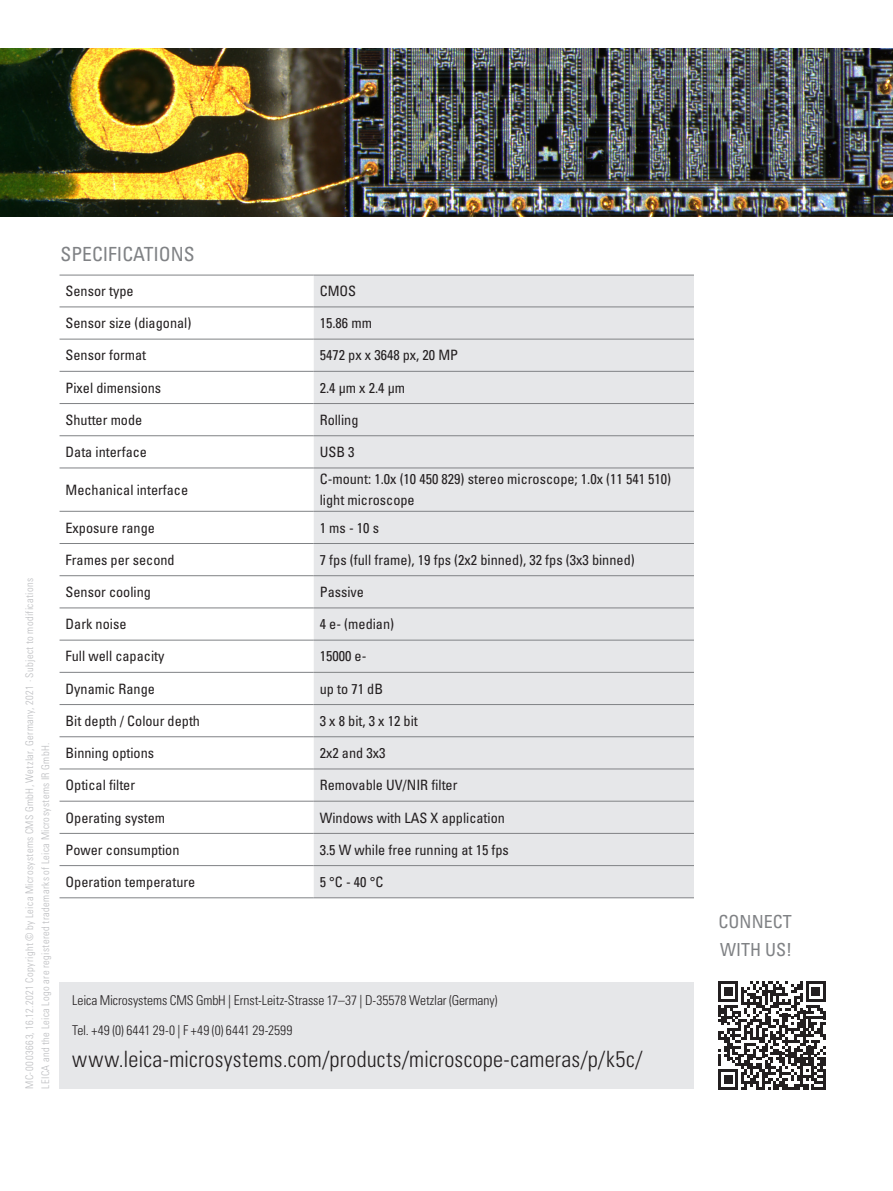
<style>
.page{position:relative;width:893px;height:1191px;background:#fff}
.page>*{position:absolute;margin:0;border:0;box-sizing:border-box;transform-origin:0 0}
.t1{font:300 condensed 22.5px "Univers LT Std";letter-spacing:.01em;color:#231f20}
.Header_Grey_Left_Ali{font:condensed 19.5px "Univers LT Std";color:#808285}
.t2{font:condensed 18px/27.8px "Univers LT Std";color:#808285}
.Table_black{font:condensed 14.25px/21px "Univers LT Std";color:#231f20}
.Backpage_Address{font:300 condensed 13.5px "Univers LT Std";color:#231f20}
.BP_Copyright{font:300 condensed 10.5px "Univers LT Std";letter-spacing:.04em;color:#bcbdc0}
</style>
<div class="page">
<svg style="left:718px;top:981px;width:108px;height:108px"></svg>
<hr style="left:823px;top:1069px;width:3px;height:20px;background:#231f20">
<div style="left:60px;top:982px;width:634px;height:107px;background:#e6e7e9"></div>
<div style="left:314px;top:276px;width:380px;height:621px;background:#e6e7e9"></div>
<hr style="left:60px;top:865px;width:254px;height:1px;background:#808285">
<hr style="left:314px;top:865px;width:380px;height:1px;background:#808285">
<hr style="left:60px;top:897px;width:254px;height:1px;background:#808285">
<hr style="left:314px;top:897px;width:380px;height:1px;background:#808285">
<hr style="left:314px;top:307px;width:380px;height:1px;background:#808285">
<hr style="left:314px;top:339px;width:380px;height:1px;background:#808285">
<hr style="left:314px;top:371px;width:380px;height:1px;background:#808285">
<hr style="left:314px;top:403px;width:380px;height:1px;background:#808285">
<hr style="left:60px;top:307px;width:254px;height:1px;background:#808285">
<hr style="left:60px;top:339px;width:254px;height:1px;background:#808285">
<hr style="left:60px;top:371px;width:254px;height:1px;background:#808285">
<hr style="left:60px;top:403px;width:254px;height:1px;background:#808285">
<hr style="left:60px;top:435px;width:254px;height:1px;background:#808285">
<hr style="left:60px;top:468px;width:254px;height:1px;background:#808285">
<hr style="left:60px;top:511px;width:254px;height:1px;background:#808285">
<hr style="left:60px;top:543px;width:254px;height:1px;background:#808285">
<hr style="left:60px;top:575px;width:254px;height:1px;background:#808285">
<hr style="left:60px;top:607px;width:254px;height:1px;background:#808285">
<hr style="left:60px;top:640px;width:254px;height:1px;background:#808285">
<hr style="left:60px;top:672px;width:254px;height:1px;background:#808285">
<hr style="left:60px;top:704px;width:254px;height:1px;background:#808285">
<hr style="left:60px;top:736px;width:254px;height:1px;background:#808285">
<hr style="left:60px;top:768px;width:254px;height:1px;background:#808285">
<hr style="left:60px;top:801px;width:254px;height:1px;background:#808285">
<hr style="left:314px;top:435px;width:380px;height:1px;background:#808285">
<hr style="left:314px;top:468px;width:380px;height:1px;background:#808285">
<hr style="left:314px;top:511px;width:380px;height:1px;background:#808285">
<hr style="left:314px;top:543px;width:380px;height:1px;background:#808285">
<hr style="left:314px;top:575px;width:380px;height:1px;background:#808285">
<hr style="left:314px;top:607px;width:380px;height:1px;background:#808285">
<hr style="left:314px;top:640px;width:380px;height:1px;background:#808285">
<hr style="left:314px;top:672px;width:380px;height:1px;background:#808285">
<hr style="left:314px;top:704px;width:380px;height:1px;background:#808285">
<hr style="left:314px;top:736px;width:380px;height:1px;background:#808285">
<hr style="left:314px;top:768px;width:380px;height:1px;background:#808285">
<hr style="left:314px;top:801px;width:380px;height:1px;background:#808285">
<hr style="left:60px;top:833px;width:254px;height:1px;background:#808285">
<hr style="left:314px;top:833px;width:380px;height:1px;background:#808285">
<hr style="left:60px;top:275px;width:254px;height:1px;background:#808285">
<hr style="left:314px;top:275px;width:380px;height:1px;background:#808285">
<img style="left:0;top:48px;width:893px;height:168px">
<p class="BP_Copyright" style="left:23px;top:1089px;width:512px;rotate:-90deg">MC-0003663, 16.12.2021 Copyright © by Leica Microsystems CMS GmbH, Wetzlar, Germany, 2021 · Subject to modifications</p>
<p class="BP_Copyright" style="left:39px;top:1089px;width:347px;rotate:-90deg">LEICA and the Leica Logo are registered trademarks of Leica Microsystems IR GmbH.</p>
<p class="Header_Grey_Left_Ali" style="left:61px;top:241px;width:136px">SPECIFICATIONS</p>
<p class="Table_black" style="left:66px;top:280px;width:70px">Sensor type</p>
<p class="Table_black" style="left:320px;top:280px;width:38px">CMOS</p>
<p class="Table_black" style="left:66px;top:312px;width:127px">Sensor size (diagonal)</p>
<p class="Table_black" style="left:320px;top:312px;width:54px">15.86 mm</p>
<p class="Table_black" style="left:66px;top:345px;width:82px">Sensor format</p>
<p class="Table_black" style="left:320px;top:344px;width:140px">5472 px x 3648 px, 20 MP</p>
<p class="Table_black" style="left:66px;top:377px;width:97px">Pixel dimensions</p>
<p class="Table_black" style="left:320px;top:377px;width:87px">2.4 μm x 2.4 μm</p>
<p class="Table_black" style="left:66px;top:409px;width:78px">Shutter mode</p>
<p class="Table_black" style="left:320px;top:409px;width:40px">Rolling</p>
<p class="Table_black" style="left:66px;top:441px;width:83px">Data interface</p>
<p class="Table_black" style="left:320px;top:441px;width:36px">USB 3</p>
<p class="Table_black" style="left:66px;top:479px;width:124px">Mechanical interface</p>
<p class="Table_black" style="left:320px;top:468px;width:353px">C-mount: 1.0x (10 450 829) stereo microscope; 1.0x (11 541 510) light microscope</p>
<p class="Table_black" style="left:66px;top:517px;width:91px">Exposure range</p>
<p class="Table_black" style="left:320px;top:517px;width:61px">1 ms - 10 s</p>
<p class="Table_black" style="left:66px;top:549px;width:111px">Frames per second</p>
<p class="Table_black" style="left:320px;top:549px;width:316px">7 fps (full frame), 19 fps (2x2 binned), 32 fps (3x3 binned)</p>
<p class="Table_black" style="left:66px;top:581px;width:87px">Sensor cooling</p>
<p class="Table_black" style="left:320px;top:581px;width:46px">Passive</p>
<p class="Table_black" style="left:66px;top:613px;width:62px">Dark noise</p>
<p class="Table_black" style="left:320px;top:613px;width:76px">4 e- (median)</p>
<p class="Table_black" style="left:66px;top:645px;width:100px">Full well capacity</p>
<p class="Table_black" style="left:320px;top:645px;width:48px">15000 e-</p>
<p class="Table_black" style="left:66px;top:678px;width:91px">Dynamic Range</p>
<p class="Table_black" style="left:320px;top:678px;width:65px">up to 71 dB</p>
<p class="Table_black" style="left:66px;top:710px;width:136px">Bit depth / Colour depth</p>
<p class="Table_black" style="left:320px;top:710px;width:100px">3 x 8 bit, 3 x 12 bit</p>
<p class="Table_black" style="left:66px;top:742px;width:90px">Binning options</p>
<p class="Table_black" style="left:320px;top:742px;width:67px">2x2 and 3x3</p>
<p class="Table_black" style="left:66px;top:774px;width:71px">Optical filter</p>
<p class="Table_black" style="left:320px;top:774px;width:139px">Removable UV/NIR filter</p>
<p class="Table_black" style="left:66px;top:806px;width:101px">Operating system</p>
<p class="Table_black" style="left:320px;top:806px;width:187px">Windows with LAS X application</p>
<p class="Table_black" style="left:66px;top:839px;width:115px">Power consumption</p>
<p class="Table_black" style="left:320px;top:839px;width:191px">3.5 W while free running at 15 fps</p>
<p class="Table_black" style="left:66px;top:871px;width:131px">Operation temperature</p>
<p class="Table_black" style="left:320px;top:871px;width:65px">5 °C - 40 °C</p>
<p class="Backpage_Address" style="left:72px;top:992px;width:427px">Leica Microsystems CMS GmbH | Ernst-Leitz-Strasse 17–37 | D-35578 Wetzlar (Germany)</p>
<p class="Backpage_Address" style="left:72px;top:1021px;width:222px">Tel. +49 (0) 6441 29-0 | F +49 (0) 6441 29-2599</p>
<p class="t1" style="left:72px;top:1045px;width:572px">www.leica-microsystems.com/products/microscope-cameras/p/k5c/</p>
<p class="t2" style="left:719px;top:907px;width:75px">CONNECT<br>WITH US!</p>
</div>
